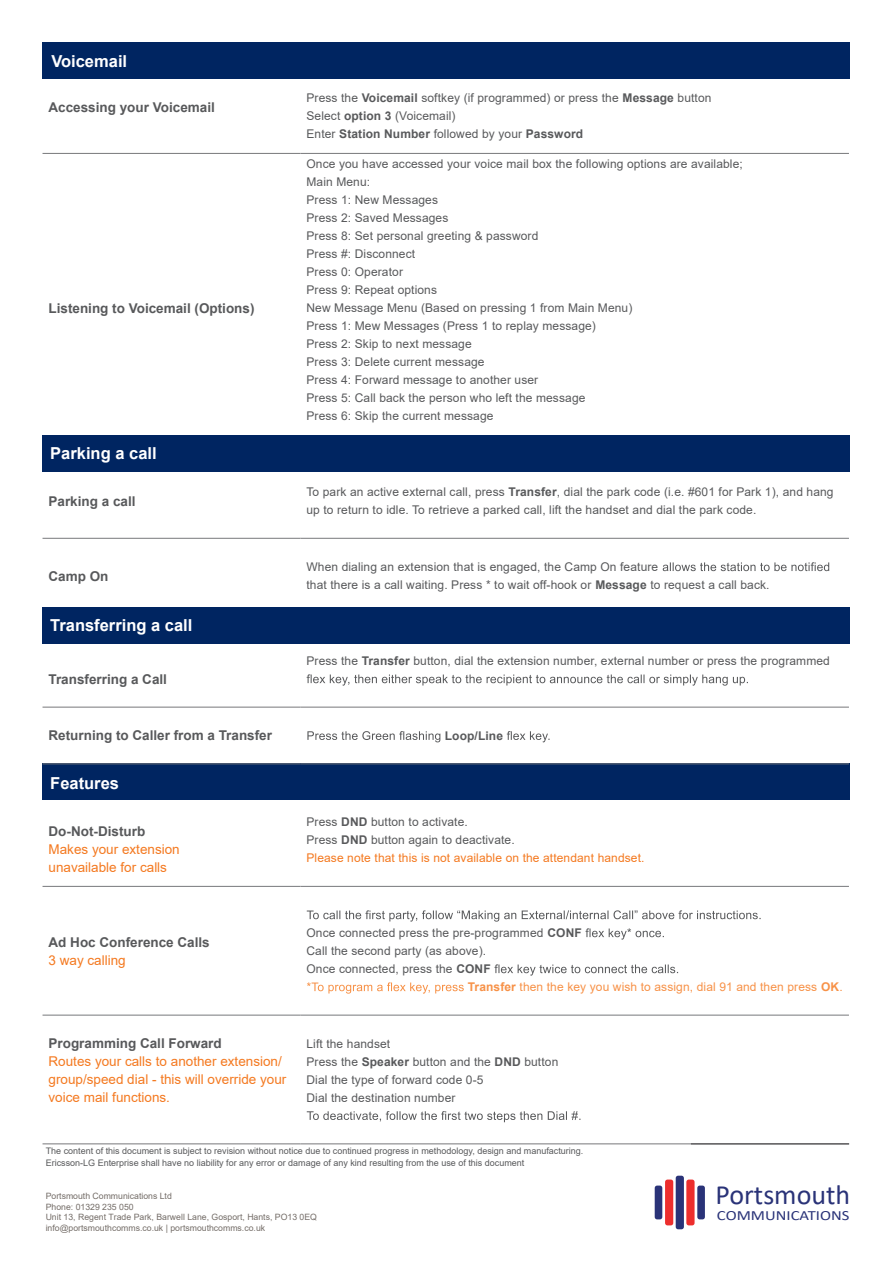
<style>
.page{position:relative;width:893px;height:1263px;background:#fff}
.page>*{position:absolute;margin:0;border:0;box-sizing:border-box;transform-origin:0 0}
.t1{font:27.9px "Calibri";color:#2a3378}
.t2{font:700 16.5px "Arial";color:#fff}
.t3{font:14.1px "Calibri";color:#2a3378;scale:1.18 1}
.t4{font:700 13.5px "Arial";color:#58595b}
.t5{font:13.5px/18px "Arial";color:#f47920}
.t6{font:12px/18px "Arial";letter-spacing:.01em;color:#58595b}
.t7{font:12px/18px "Arial";letter-spacing:.01em;color:#f47920}
.t8{font:12px "Arial";letter-spacing:.01em;color:#f79147}
.t9{font:700 12px "Arial";letter-spacing:.01em;color:#58595b}
.t10{font:9px/12px "Arial";color:#58595b}
.t11{font:8.7px/10.5px "Arial";color:#746d68}
.s1{font-weight:700}
.s2{color:#58595b}
.s3{font-weight:700;color:#58595b}
</style>
<div class="page">
<hr style="left:43px;top:886px;width:257px;height:1px;background:#77787b">
<hr style="left:300px;top:886px;width:549px;height:1px;background:#77787b">
<hr style="left:43px;top:1015px;width:257px;height:1px;background:#77787b">
<hr style="left:300px;top:1015px;width:549px;height:1px;background:#77787b">
<hr style="left:43px;top:1143px;width:257px;height:1px;background:#77787b">
<hr style="left:300px;top:1143px;width:549px;height:1px;background:#77787b">
<svg style="left:307px;top:910px;width:454px;height:12px"></svg>
<svg style="left:585px;top:928px;width:79px;height:12px"></svg>
<svg style="left:494px;top:964px;width:184px;height:12px"></svg>
<svg style="left:307px;top:982px;width:157px;height:12px"></svg>
<svg style="left:307px;top:1111px;width:273px;height:11px"></svg>
<div style="left:43px;top:607px;width:807px;height:37px;background:#002561"></div>
<div style="left:43px;top:763px;width:807px;height:36px;background:#002561"></div>
<hr style="left:43px;top:707px;width:257px;height:1px;background:#77787b">
<hr style="left:300px;top:707px;width:549px;height:1px;background:#77787b">
<hr style="left:43px;top:763px;width:257px;height:1px;background:#77787b">
<hr style="left:300px;top:763px;width:549px;height:1px;background:#77787b">
<svg style="left:307px;top:674px;width:441px;height:12px"></svg>
<svg style="left:307px;top:731px;width:133px;height:11px"></svg>
<svg style="left:507px;top:731px;width:43px;height:11px"></svg>
<hr style="left:43px;top:538px;width:257px;height:1px;background:#77787b">
<hr style="left:300px;top:538px;width:549px;height:1px;background:#77787b">
<svg style="left:663px;top:562px;width:166px;height:9px"></svg>
<hr style="left:43px;top:153px;width:257px;height:1px;background:#77787b">
<hr style="left:300px;top:153px;width:549px;height:1px;background:#77787b">
<div style="left:43px;top:43px;width:807px;height:36px;background:#002561"></div>
<hr style="left:691px;top:1144px;width:158px;height:1px;background:#414042">
<div style="left:43px;top:435px;width:807px;height:37px;background:#002561"></div>
<div style="left:676px;top:1176px;width:8px;height:53px;background:#2a3378;border-radius:2px"></div>
<div style="left:686px;top:1179px;width:9px;height:46px;background:#ed2e2d;border-radius:2px"></div>
<div style="left:665px;top:1179px;width:8px;height:46px;background:#ed2e2d;border-radius:2px"></div>
<div style="left:655px;top:1185px;width:7px;height:34px;background:#2a3378;border-radius:2px"></div>
<div style="left:697px;top:1185px;width:8px;height:34px;background:#2a3378;border-radius:2px"></div>
<h2 class="t2" style="left:51px;top:55px;width:77px">Voicemail</h2>
<p class="t4" style="left:49px;top:102px;width:168px">Accessing your Voicemail</p>
<p class="t6" style="left:306px;top:90px;width:406px">Press the <span class="s1">Voicemail</span> softkey (if programmed) or press the <span class="s1">Message</span> button<br>Select <span class="s1">option 3</span> (Voicemail)<br>Enter <span class="s1">Station Number</span> followed by your <span class="s1">Password</span></p>
<p class="t4" style="left:49px;top:303px;width:208px">Listening to Voicemail (Options)</p>
<h2 class="t2" style="left:50px;top:447px;width:108px">Parking a call</h2>
<p class="t6" style="left:306px;top:156px;width:438px">Once you have accessed your voice mail box the following options are available; Main Menu:<br>Press 1: New Messages<br>Press 2: Saved Messages<br>Press 8: Set personal greeting &amp; password<br>Press #: Disconnect<br>Press 0: Operator<br>Press 9: Repeat options<br>New Message Menu (Based on pressing 1 from Main Menu)<br>Press 1: Mew Messages (Press 1 to replay message)<br>Press 2: Skip to next message<br>Press 3: Delete current message<br>Press 4: Forward message to another user<br>Press 5: Call back the person who left the message<br>Press 6: Skip the current message</p>
<p class="t4" style="left:49px;top:496px;width:89px">Parking a call</p>
<p class="t6" style="left:306px;top:484px;width:529px">To park an active external call, press <span class="s1">Transfer</span>, dial the park code (i.e. #601 for Park 1), and hang up to return to idle. To retrieve a parked call, lift the handset and dial the park code.</p>
<p class="t4" style="left:49px;top:571px;width:62px">Camp On</p>
<p class="t6" style="left:306px;top:559px;width:465px">When dialing an extension that is engaged, the Camp On feature<br>that there is a call waiting. Press * to wait off-hook or <span class="s1">Message</span> to request a call back.</p>
<h2 class="t2" style="left:50px;top:619px;width:144px">Transferring a call</h2>
<p class="t4" style="left:49px;top:674px;width:120px">Transferring a Call</p>
<p class="t6" style="left:306px;top:653px;width:525px">Press the <span class="s1">Transfer</span> button, dial the extension number, external number or press the programmed</p>
<p class="t4" style="left:49px;top:730px;width:225px">Returning to Caller from a Transfer</p>
<p class="t9" style="left:445px;top:731px;width:60px">Loop/Line</p>
<h2 class="t2" style="left:50px;top:777px;width:70px">Features</h2>
<p class="t4" style="left:49px;top:826px;width:98px">Do-Not-Disturb</p>
<p class="t5" style="left:49px;top:841px;width:133px">Makes your extension unavailable for calls</p>
<p class="t7" style="left:306px;top:814px;width:339px"><span class="s2">Press</span> <span class="s3">DND</span> <span class="s2">button to activate.<br>Press</span> <span class="s3">DND</span> <span class="s2">button again to deactivate.<br></span>Please note that this is not available on the attendant handset.</p>
<p class="t4" style="left:49px;top:937px;width:163px">Ad Hoc Conference Calls</p>
<p class="t5" style="left:49px;top:952px;width:79px">3 way calling</p>
<p class="t4" style="left:49px;top:1038px;width:175px">Programming Call Forward</p>
<p class="t5" style="left:49px;top:1054px;width:239px">Routes your calls to another extension/ group/speed dial - this will override your voice mail functions.</p>
<p class="t6" style="left:306px;top:925px;width:277px">Once connected press the pre-programmed <span class="s1">CONF</span></p>
<p class="t6" style="left:306px;top:943px;width:181px">Call the second party (as above).</p>
<p class="t6" style="left:306px;top:961px;width:186px">Once connected, press the <span class="s1">CONF</span></p>
<p class="t8" style="left:468px;top:982px;width:376px"><span class="s1">Transfer</span> then the key you wish to assign, dial 91 and then press <span class="s1">OK</span>.</p>
<p class="t6" style="left:306px;top:1036px;width:253px">Lift the handset<br>Press the <span class="s1">Speaker</span> button and the <span class="s1">DND</span> button<br>Dial the type of forward code 0-5<br>Dial the destination number</p>
<p class="t10" style="left:46px;top:1146px;width:539px">The content of this document is subject to revision without notice due to continued progress in methodology, design and manufacturing.<br>Ericsson-LG Enterprise shall have no liability for any error or damage of any kind resulting from the use of this document</p>
<p class="t11" style="left:46px;top:1192px;width:273px">Portsmouth Communications Ltd<br>Phone: 01329 235 050<br>Unit 13, Regent Trade Park, Barwell Lane, Gosport, Hants, PO13 0EQ info@portsmouthcomms.co.uk | portsmouthcomms.co.uk</p>
<h1 class="t1" style="left:715px;top:1178px;width:136px">Portsmouth</h1>
<p class="t3" style="left:717px;top:1206px;width:114px">COMMUNICATIONS</p>
</div>
